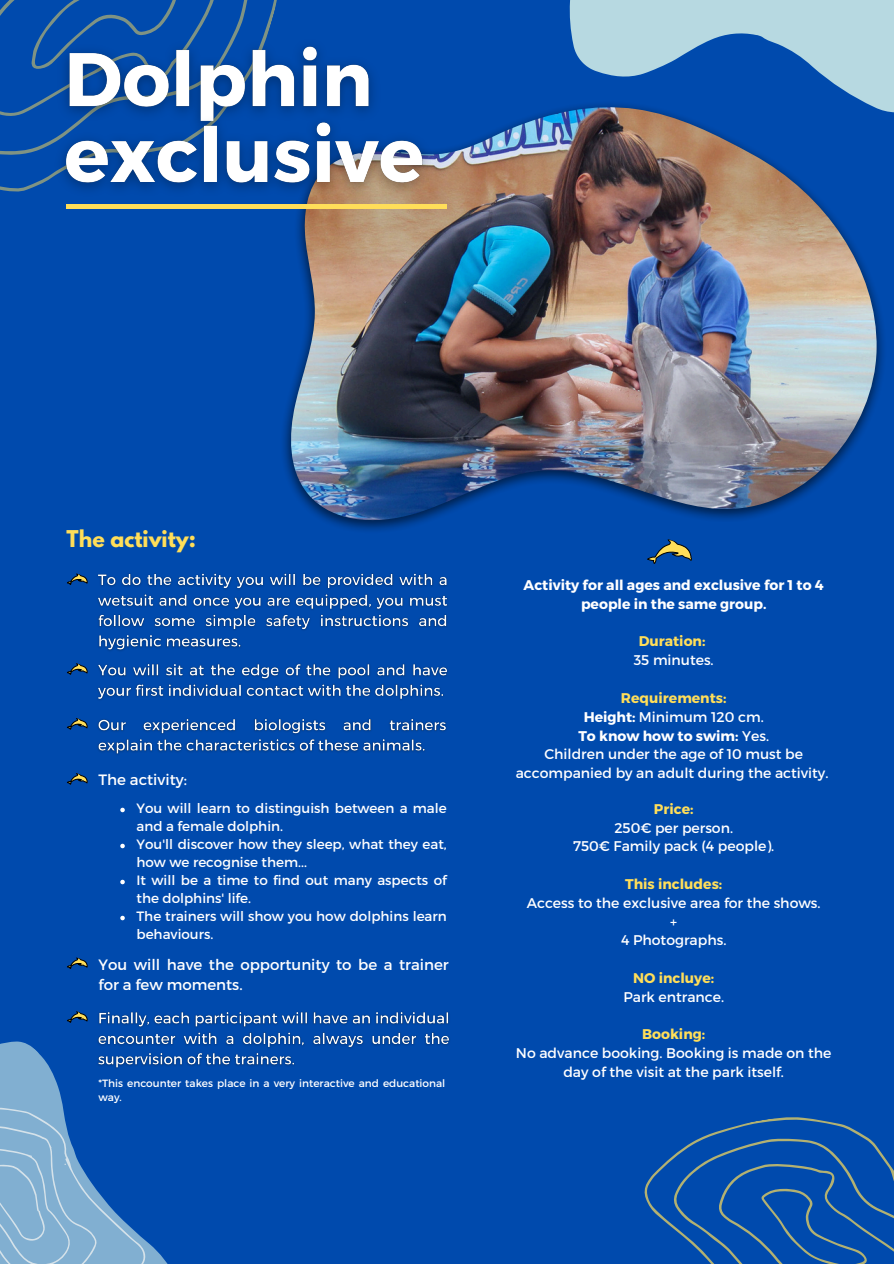
<style>
.page{position:relative;width:894px;height:1264px;background:#fff}
.page>*{position:absolute;margin:0;border:0;box-sizing:border-box;transform-origin:0 0}
.t1{font:700 20.55px "League Spartan";color:#ffde59}
.t2{font:15px/20.2px "Montserrat";color:#fff}
.t3{font:14.1px/18.8px "Montserrat";color:#fff;text-align:center}
.t4{font:700 14.1px/18.8px "Montserrat";color:#fff;text-align:center}
.t5{font:13.5px/18px "Montserrat";color:#fff}
.t6{font:10.5px/14px "Montserrat";color:#fff}
.s1{font-weight:700;color:#ffde59}
.s2{font-weight:700}
</style>
<div class="page">
<div style="left:0;top:0;width:893px;height:1263px;background:#004aad"></div>
<svg style="left:644px;top:1117px;width:249px;height:146px"></svg>
<svg style="left:569px;top:0;width:324px;height:113px;fill:#b7d9e1"></svg>
<img style="left:283px;top:100px;width:603px;height:431px">
<img style="left:289px;top:107px;width:587px;height:413px">
<svg style="left:0;top:0;width:320px;height:249px"></svg>
<svg style="left:0;top:1041px;width:167px;height:222px"></svg>
<svg style="left:0;top:1079px;width:149px;height:184px"></svg>
<div style="left:67px;top:204px;width:379px;height:5px;background:#ffde59"></div>
<svg style="left:647px;top:539px;width:45px;height:25px"></svg>
<img style="left:46px;top:30px;width:397px;height:175px">
<svg style="left:67px;top:573px;width:21px;height:12px"></svg>
<svg style="left:67px;top:663px;width:21px;height:12px"></svg>
<svg style="left:67px;top:1011px;width:21px;height:12px"></svg>
<img style="left:97px;top:573px;width:351px;height:78px">
<img style="left:98px;top:663px;width:350px;height:37px">
<img style="left:94px;top:1011px;width:356px;height:62px">
<svg style="left:67px;top:773px;width:21px;height:12px"></svg>
<svg style="left:67px;top:957px;width:21px;height:12px"></svg>
<svg style="left:120px;top:807px;width:5px;height:5px"></svg>
<svg style="left:120px;top:843px;width:5px;height:5px"></svg>
<svg style="left:120px;top:879px;width:5px;height:5px"></svg>
<svg style="left:120px;top:915px;width:5px;height:5px"></svg>
<img style="left:97px;top:718px;width:350px;height:37px">
<svg style="left:67px;top:718px;width:21px;height:12px"></svg>
<p class="t1" style="left:67px;top:529px;width:131px">The activity:</p>
<h4 class="t2" style="left:98px;top:769px;width:90px">The activity:</h4>
<h4 class="t5" style="left:136px;top:798px;width:312px">You will learn to distinguish between a male and a female dolphin.</h4>
<h4 class="t5" style="left:136px;top:834px;width:312px">You'll discover how they sleep, what they eat, how we recognise them...</h4>
<h4 class="t5" style="left:136px;top:870px;width:312px">It will be a time to find out many aspects of the dolphins' life.</h4>
<h4 class="t5" style="left:136px;top:906px;width:312px">The trainers will show you how dolphins learn behaviours.</h4>
<h4 class="t2" style="left:98px;top:953px;width:352px">You will have the opportunity to be a trainer for a few moments.</h4>
<p class="t6" style="left:98px;top:1076px;width:348px">*This encounter takes place in a very interactive and educational way.</p>
<p class="t4" style="left:523px;top:575px;width:301px">Activity for all ages and exclusive for 1 to 4 people in the same group.</p>
<p class="t3" style="left:633px;top:631px;width:81px"><span class="s1">Duration:<br></span>35 minutes.</p>
<p class="t3" style="left:515px;top:687px;width:314px"><span class="s1">Requirements:<br></span><span class="s2">Height:</span> Minimum 120 cm.<br><span class="s2">To know how to swim:</span> Yes.<br>Children under the age of 10 must be accompanied by an adult during the activity.</p>
<p class="t3" style="left:573px;top:798px;width:203px"><span class="s1">Price:<br></span>250€ per person.<br>750€ Family pack (4 people).</p>
<h2 class="t3" style="left:526px;top:873px;width:295px"><span class="s1">This includes:<br></span>Access to the exclusive area for the shows. +<br>4 Photographs.</h2>
<p class="t3" style="left:623px;top:967px;width:102px"><span class="s1">NO incluye:<br></span>Park entrance.</p>
<h3 class="t3" style="left:516px;top:1024px;width:317px"><span class="s1">Booking:<br></span>No advance booking. Booking is made on the day of the visit at the park itself.</h3>
</div>
